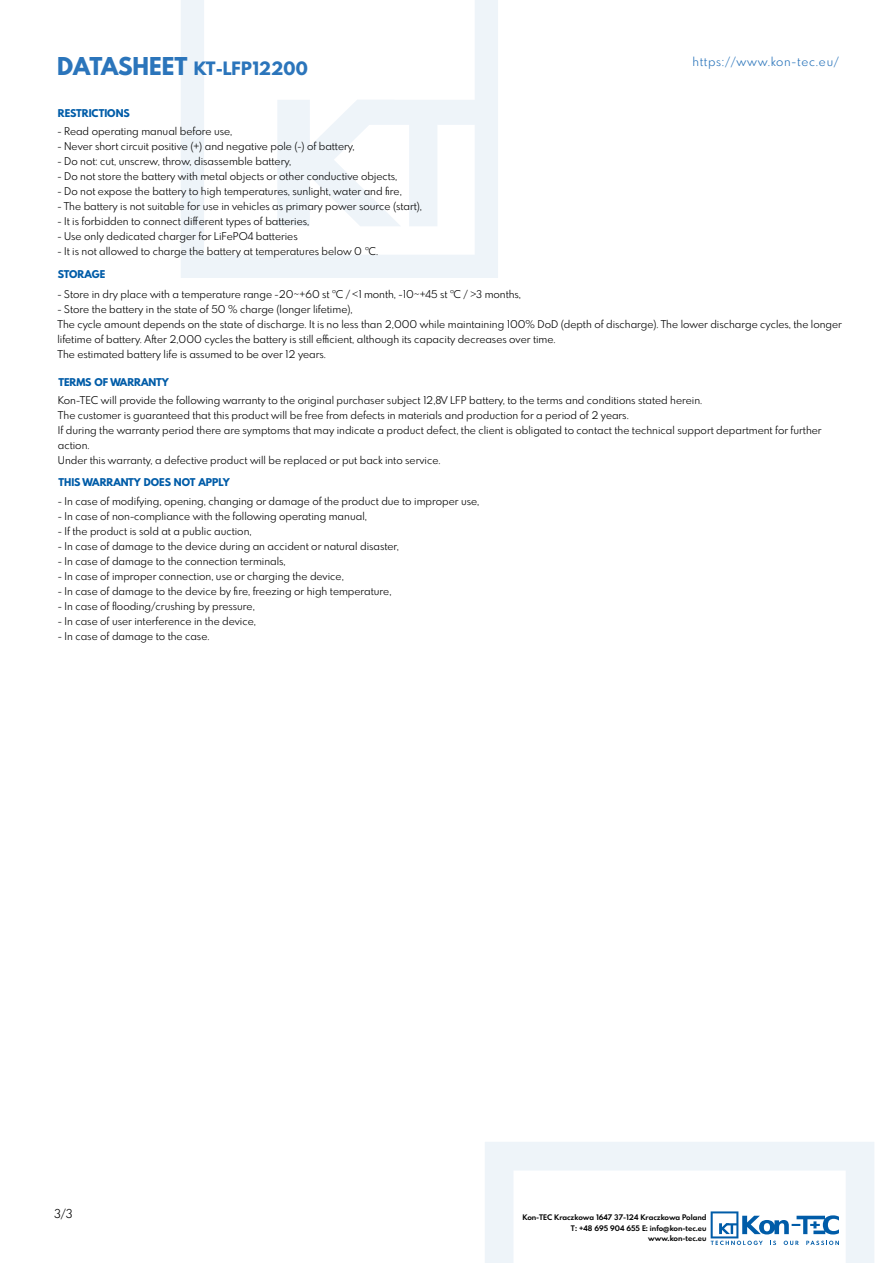
<style>
.page{position:relative;width:893px;height:1263px;background:#fff}
.page>*{position:absolute;margin:0;border:0;box-sizing:border-box;transform-origin:0 0}
.t1{font:800 18px "Spartan MB";color:#2b75bb}
.t2{font:12px "Spartan MB";letter-spacing:.06em;color:#2b75bb}
.t3{font:12px "Spartan MB";color:#000}
.t4{font:10.5px/15px "Spartan MB";color:#000}
.t5{font:800 10.5px "Spartan MB";color:#005ca8}
.t6{font:700 7.5px/10.5px "Spartan MB";color:#000;text-align:right}
.s1{font-size:24px}
</style>
<div class="page">
<svg style="left:485px;top:1142px;width:389px;height:121px"></svg>
<svg style="left:181px;top:0;width:317px;height:278px"></svg>
<svg style="left:277px;top:100px;width:207px;height:126px"></svg>
<h1 class="t1" style="left:57px;top:56px;width:252px"><span class="s1">DATASHEET</span> KT-LFP12200</h1>
<p class="t5" style="left:58px;top:105px;width:73px">RESTRICTIONS</p>
<p class="t2" style="left:692px;top:53px;width:148px">https://www.kon-tec.eu/</p>
<p class="t4" style="left:57px;top:123px;width:176px">- Read operating manual before use,</p>
<p class="t4" style="left:57px;top:138px;width:299px">- Never short circuit positive (+) and negative pole (-) of battery,</p>
<p class="t4" style="left:57px;top:153px;width:235px">- Do not: cut, unscrew, throw, disassemble battery,</p>
<p class="t4" style="left:57px;top:168px;width:341px">- Do not store the battery with metal objects or other conductive objects,</p>
<p class="t4" style="left:57px;top:183px;width:346px">- Do not expose the battery to high temperatures, sunlight, water and fire,</p>
<p class="t4" style="left:57px;top:198px;width:366px">- The battery is not suitable for use in vehicles as primary power source (start),</p>
<p class="t4" style="left:57px;top:213px;width:253px">- It is forbidden to connect different types of batteries,</p>
<p class="t4" style="left:57px;top:228px;width:242px">- Use only dedicated charger for LiFePO4 batteries</p>
<p class="t4" style="left:57px;top:243px;width:322px">- It is not allowed to charge the battery at temperatures below 0⸰ºC.</p>
<p class="t4" style="left:57px;top:286px;width:465px">- Store in dry place with a temperature range -20~+60 st ºC / &lt;1 month, -10~+45 st ºC / &gt;3 months,</p>
<p class="t4" style="left:57px;top:301px;width:786px">- Store the battery in the state of 50 % charge (longer lifetime),<br>The cycle amount depends on the state of discharge. It is no less than 2,000 while maintaining 100% DoD (depth of discharge). The lower discharge cycles, the longer lifetime of battery. After 2,000 cycles the battery is still efficient, although its capacity decreases over time.<br>The estimated battery life is assumed to be over 12 years.</p>
<p class="t5" style="left:58px;top:267px;width:49px">STORAGE</p>
<p class="t5" style="left:58px;top:375px;width:112px">TERMS OF WARRANTY</p>
<p class="t4" style="left:58px;top:393px;width:765px">Kon-TEC will provide the following warranty to the original purchaser subject 12,8V LFP battery, to the terms and conditions stated herein.<br>The customer is guaranteed that this product will be free from defects in materials and production for a period of 2 years.<br>If during the warranty period there are symptoms that may indicate a product defect, the client is obligated to contact the technical support department for further action.<br>Under this warranty, a defective product will be replaced or put back into service.</p>
<p class="t4" style="left:58px;top:493px;width:423px">- In case of modifying, opening, changing or damage of the product due to improper use,</p>
<p class="t4" style="left:58px;top:508px;width:310px">- In case of non-compliance with the following operating manual,</p>
<p class="t4" style="left:58px;top:523px;width:195px">- If the product is sold at a public auction,</p>
<p class="t4" style="left:58px;top:538px;width:342px">- In case of damage to the device during an accident or natural disaster,</p>
<p class="t4" style="left:58px;top:553px;width:229px">- In case of damage to the connection terminals,</p>
<p class="t4" style="left:58px;top:568px;width:287px">- In case of improper connection, use or charging the device,</p>
<p class="t4" style="left:58px;top:583px;width:335px">- In case of damage to the device by fire, freezing or high temperature,</p>
<p class="t4" style="left:58px;top:598px;width:198px">- In case of flooding/crushing by pressure,</p>
<p class="t4" style="left:58px;top:613px;width:200px">- In case of user interference in the device,</p>
<p class="t4" style="left:58px;top:628px;width:153px">- In case of damage to the case.</p>
<p class="t5" style="left:58px;top:475px;width:173px">THIS WARRANTY DOES NOT APPLY</p>
<p class="t3" style="left:54px;top:1206px;width:20px">3/3</p>
<p class="t6" style="left:522px;top:1212px;width:186px">Kon-TEC Kraczkowa 1647 37-124 Kraczkowa Poland<br>T: +48 695 904 655 E: info@kon-tec.eu www.kon-tec.eu</p>
</div>
